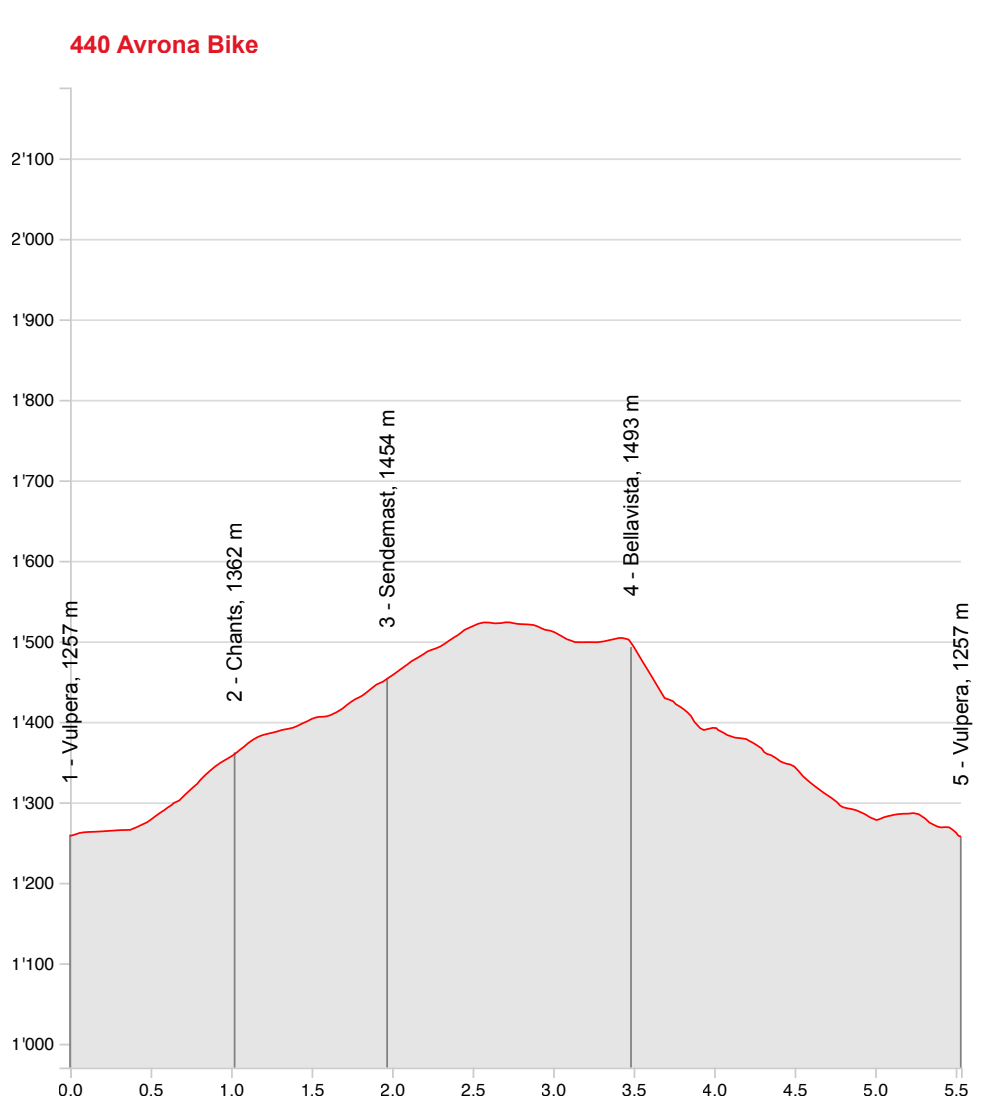
<style>
.page{position:relative;width:996px;height:1120px;background:#fff}
.page>*{position:absolute;margin:0;border:0;box-sizing:border-box;transform-origin:0 0}
.t1{font:700 24.5px "Arial";color:#e01826}
.t2{font:21px "Arial";color:#000}
.t3{font:17.5px "Helvetica";color:#000}
</style>
<div class="page">
<hr style="left:70px;top:561px;width:891px;height:2px;background:#ccc">
<hr style="left:70px;top:480px;width:891px;height:2px;background:#ccc">
<hr style="left:70px;top:400px;width:891px;height:2px;background:#ccc">
<hr style="left:70px;top:319px;width:891px;height:2px;background:#ccc">
<hr style="left:70px;top:239px;width:891px;height:2px;background:#ccc">
<hr style="left:70px;top:158px;width:891px;height:2px;background:#ccc">
<div style="left:72px;top:839px;width:888px;height:228px;background:#e5e5e5"></div>
<div style="left:70px;top:1068px;width:892px;height:11px;border:2px solid #ccc"></div>
<svg style="left:70px;top:1069px;width:2px;height:9px"></svg>
<svg style="left:150px;top:1068px;width:2px;height:10px"></svg>
<svg style="left:231px;top:1068px;width:2px;height:10px"></svg>
<svg style="left:311px;top:1068px;width:2px;height:10px"></svg>
<svg style="left:392px;top:1068px;width:2px;height:10px"></svg>
<svg style="left:472px;top:1068px;width:2px;height:10px"></svg>
<svg style="left:553px;top:1068px;width:2px;height:10px"></svg>
<svg style="left:633px;top:1068px;width:2px;height:10px"></svg>
<svg style="left:714px;top:1068px;width:2px;height:10px"></svg>
<svg style="left:794px;top:1068px;width:2px;height:10px"></svg>
<svg style="left:875px;top:1068px;width:2px;height:10px"></svg>
<svg style="left:955px;top:1068px;width:2px;height:10px"></svg>
<div style="left:59px;top:88px;width:13px;height:981px;border:2px solid #ccc"></div>
<svg style="left:60px;top:963px;width:9px;height:2px"></svg>
<svg style="left:60px;top:802px;width:8px;height:2px"></svg>
<svg style="left:60px;top:641px;width:8px;height:2px"></svg>
<svg style="left:60px;top:561px;width:10px;height:2px"></svg>
<svg style="left:60px;top:480px;width:10px;height:2px"></svg>
<svg style="left:60px;top:400px;width:10px;height:2px"></svg>
<svg style="left:60px;top:319px;width:10px;height:2px"></svg>
<svg style="left:60px;top:239px;width:10px;height:2px"></svg>
<svg style="left:60px;top:158px;width:10px;height:2px"></svg>
<hr style="left:69px;top:835px;width:2px;height:233px;background:#808080">
<hr style="left:960px;top:837px;width:1px;height:231px;background:#808080">
<hr style="left:234px;top:752px;width:1px;height:316px;background:#808080">
<hr style="left:386px;top:679px;width:2px;height:389px;background:#808080">
<hr style="left:630px;top:647px;width:2px;height:421px;background:#808080">
<svg style="left:68px;top:621px;width:894px;height:218px"></svg>
<h1 class="t1" style="left:70px;top:28px;width:190px">440 Avrona Bike</h1>
<p class="t3" style="left:12px;top:145px;width:44px">2'100</p>
<p class="t3" style="left:12px;top:226px;width:44px">2'000</p>
<p class="t3" style="left:12px;top:306px;width:44px">1'900</p>
<p class="t3" style="left:12px;top:387px;width:44px">1'800</p>
<p class="t3" style="left:12px;top:467px;width:44px">1'700</p>
<p class="t3" style="left:12px;top:548px;width:44px">1'600</p>
<p class="t3" style="left:12px;top:628px;width:44px">1'500</p>
<p class="t3" style="left:12px;top:709px;width:44px">1'400</p>
<p class="t3" style="left:12px;top:789px;width:44px">1'300</p>
<p class="t2" style="left:617px;top:596px;width:203px;rotate:-90deg">4 - Bellavista, 1493 m</p>
<p class="t2" style="left:373px;top:628px;width:220px;rotate:-90deg">3 - Sendemast, 1454 m</p>
<p class="t2" style="left:221px;top:702px;width:180px;rotate:-90deg">2 - Chants, 1362 m</p>
<p class="t2" style="left:56px;top:784px;width:185px;rotate:-90deg">1 - Vulpera, 1257 m</p>
<p class="t2" style="left:947px;top:786px;width:185px;rotate:-90deg">5 - Vulpera, 1257 m</p>
<p class="t3" style="left:12px;top:870px;width:44px">1'200</p>
<p class="t3" style="left:12px;top:950px;width:44px">1'100</p>
<p class="t3" style="left:12px;top:1031px;width:44px">1'000</p>
<p class="t3" style="left:59px;top:1076px;width:26px">0.0</p>
<p class="t3" style="left:139px;top:1076px;width:26px">0.5</p>
<p class="t3" style="left:220px;top:1076px;width:26px">1.0</p>
<p class="t3" style="left:300px;top:1076px;width:26px">1.5</p>
<p class="t3" style="left:381px;top:1076px;width:26px">2.0</p>
<p class="t3" style="left:461px;top:1076px;width:26px">2.5</p>
<p class="t3" style="left:542px;top:1076px;width:26px">3.0</p>
<p class="t3" style="left:622px;top:1076px;width:26px">3.5</p>
<p class="t3" style="left:703px;top:1076px;width:26px">4.0</p>
<p class="t3" style="left:783px;top:1076px;width:26px">4.5</p>
<p class="t3" style="left:864px;top:1076px;width:26px">5.0</p>
<p class="t3" style="left:944px;top:1076px;width:26px">5.5</p>
</div>
